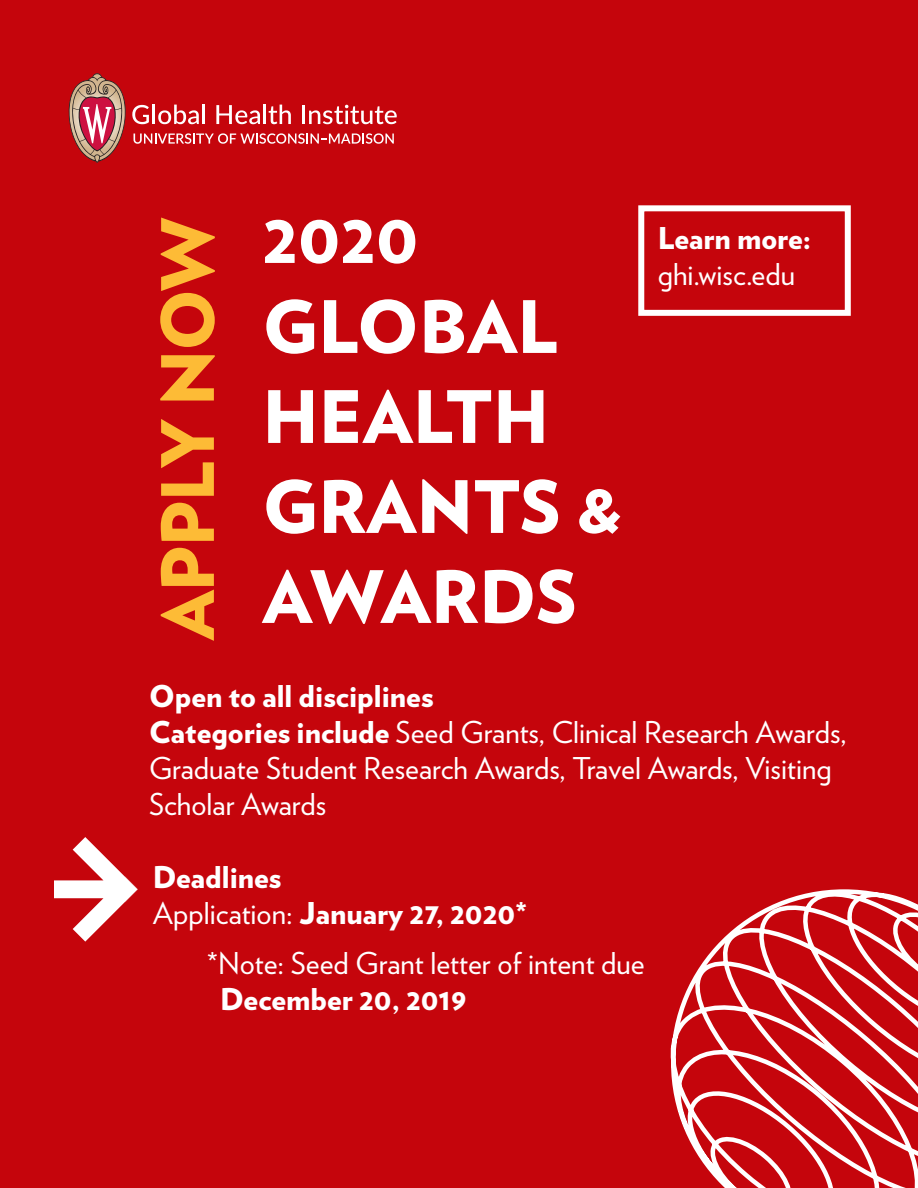
<style>
.page{position:relative;width:918px;height:1188px;background:#fff}
.page>*{position:absolute;margin:0;border:0;box-sizing:border-box;transform-origin:0 0}
.t1{font:900 72px/90px "Verlag";color:#fff}
.t2{font:900 72px "Verlag";letter-spacing:-.02em;color:#fdbb36}
.t3{font:30px/36px "Verlag";color:#fff}
.t4{font:900 30px "Verlag";color:#fff}
.s1{font-weight:900}
.s2{font-weight:400}
</style>
<div class="page">
<div style="left:7px;top:7px;width:904px;height:1174px;background:#c5050c"></div>
<div style="left:0;top:0;width:918px;height:1188px;border:14px solid #c5050c"></div>
<svg style="left:656px;top:875px;width:262px;height:313px"></svg>
<svg style="left:68px;top:73px;width:329px;height:90px"></svg>
<svg style="left:54px;top:837px;width:84px;height:105px"></svg>
<div style="left:638px;top:205px;width:213px;height:111px;border:6px solid #fff"></div>
<p class="t2" style="left:129px;top:640px;width:424px;rotate:-90deg">APPLY NOW</p>
<p class="t1" style="left:262px;top:188px;width:157px">2020</p>
<p class="t1" style="left:262px;top:278px;width:297px">GLOBAL</p>
<p class="t1" style="left:262px;top:368px;width:288px">HEALTH</p>
<p class="t1" style="left:262px;top:458px;width:362px">GRANTS &amp;<br>AWARDS</p>
<p class="t4" style="left:658px;top:213px;width:155px">Learn more:</p>
<p class="t3" style="left:658px;top:255px;width:139px">ghi.wisc.edu</p>
<p class="t4" style="left:149px;top:672px;width:286px">Open to all disciplines</p>
<p class="t3" style="left:149px;top:713px;width:699px"><span class="s1">Categories include</span> Seed Grants, Clinical Research Awards,</p>
<p class="t3" style="left:149px;top:749px;width:684px">Graduate Student Research Awards, Travel Awards, Visiting<br>Scholar Awards</p>
<p class="t4" style="left:153px;top:853px;width:130px">Deadlines</p>
<p class="t4" style="left:153px;top:889px;width:376px"><span class="s2">Application:</span> January 27, 2020*</p>
<p class="t3" style="left:220px;top:943px;width:426px;text-indent:-13px">*Note: Seed Grant letter of intent due<br><span class="s1">December 20, 2019</span></p>
</div>
